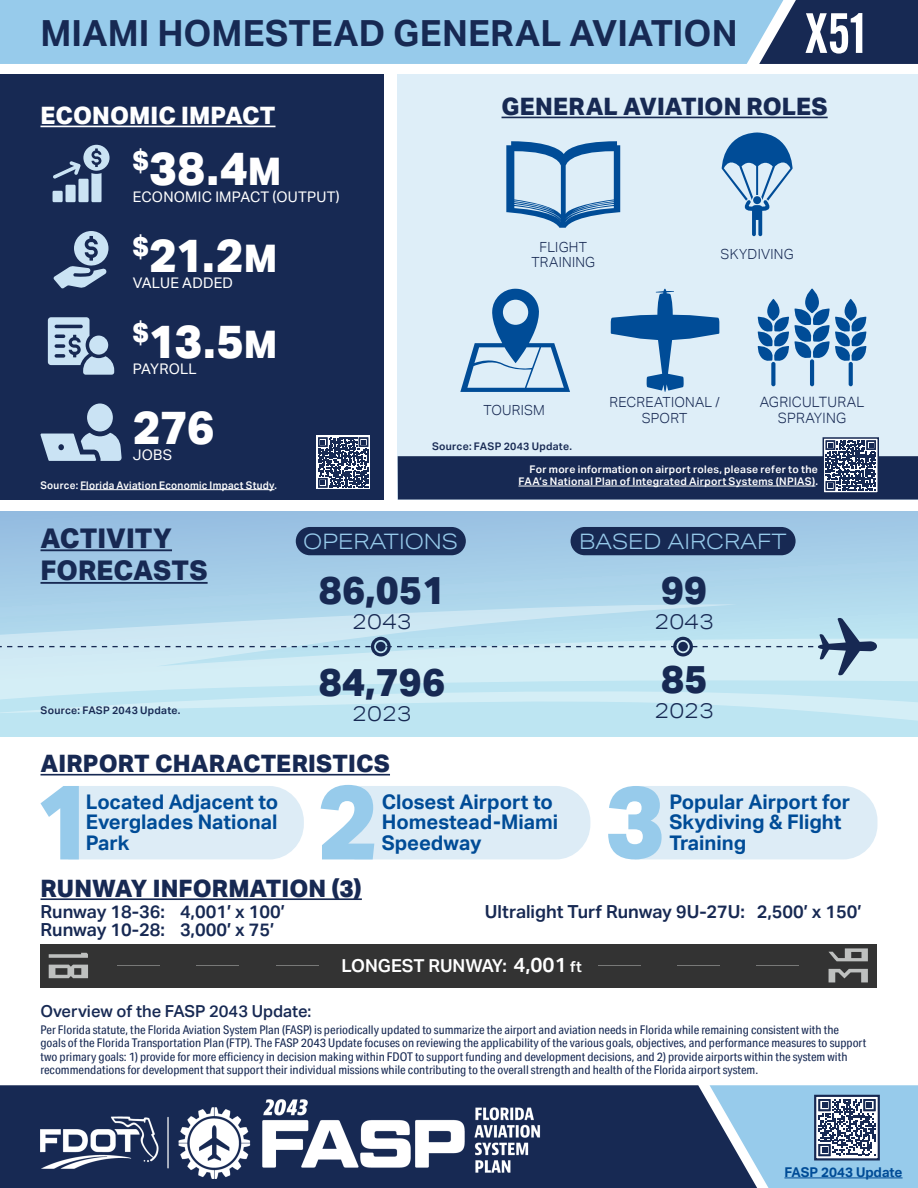
<style>
.page{position:relative;width:918px;height:1188px;background:#fff}
.page>*{position:absolute;margin:0;border:0;box-sizing:border-box;transform-origin:0 0}
.t1{font:600 55.5px "Alternate Gothic Cond ATF";color:#fff}
.t2{font:800 46.8px "Aktiv Grotesk";letter-spacing:-.015em;color:#fff}
.t3{font:800 39px "Aktiv Grotesk";color:#172953}
.t4{font:700 36px "Aktiv Grotesk";letter-spacing:.005em;color:#172953}
.t5{font:800 27.3px "Aktiv Grotesk";color:#fff}
.t6{font:800 27.15px/32.5px "Aktiv Grotesk";letter-spacing:.005em;color:#172953}
.t7{font:800 24px "Aktiv Grotesk";letter-spacing:.005em;color:#172953}
.t8{font:800 24px "Aktiv Grotesk";letter-spacing:.005em;color:#fff}
.t9{font:300 21.3px "Aktiv Grotesk Ex";color:#97cbeb}
.t10{font:300 21.3px "Aktiv Grotesk Ex";color:#172953}
.t11{font:700 20.1px/20.5px "Aktiv Grotesk";color:#004c97}
.t12{font:600 18px "Aktiv Grotesk";color:#172953}
.t13{font:600 17.85px "Aktiv Grotesk";color:#fff}
.t14{font:500 16.5px "Aktiv Grotesk";color:#172953}
.t15{font:14.7px "Aktiv Grotesk";letter-spacing:.015em;color:#fff}
.t16{font:300 14.25px/16px "Aktiv Grotesk";letter-spacing:.015em;color:#172953;text-align:center}
.t17{font:300 13.95px/15.6px "Aktiv Grotesk";letter-spacing:.015em;color:#172953;text-align:center}
.t18{font:700 13.5px "Aktiv Grotesk";color:#004c97}
.t19{font:12px/13.5px "Aktiv Grotesk Cd";color:#172953;scale:1.05 1}
.t20{font:600 10.5px/12px "Aktiv Grotesk";letter-spacing:.025em;color:#fff;text-align:right}
.t21{font:600 10.5px "Aktiv Grotesk";letter-spacing:.025em;color:#172953}
.t22{font:600 10.5px "Aktiv Grotesk";letter-spacing:.025em;color:#fff;scale:.95 1}
.s1{font-size:38.1px}
.s2{font-size:20.4px}
.s3{font-size:15.3px}
</style>
<div class="page">
<div style="left:0;top:1085px;width:710px;height:103px;background:#172953"></div>
<img style="left:40px;top:1095px;width:500px;height:84px">
<div style="left:783px;top:0;width:135px;height:64px;background:#172953"></div>
<div style="left:0;top:75px;width:384px;height:425px;background:#172953"></div>
<div style="left:398px;top:75px;width:520px;height:425px;background:#deeef8"></div>
<div style="left:0;top:0;width:783px;height:64px;background:#97cbeb"></div>
<svg style="left:0;top:511px;width:918px;height:226px;background:#a7cfe8"></svg>
<svg style="left:0;top:604px;width:918px;height:87px;background:#c1e3f1"></svg>
<svg style="left:0;top:691px;width:918px;height:31px;background:#c4e8f3"></svg>
<div style="left:296px;top:527px;width:170px;height:28px;background:#172953;border-radius:14px"></div>
<div style="left:571px;top:527px;width:225px;height:28px;background:#172953;border-radius:14px"></div>
<svg style="left:0;top:617px;width:877px;height:59px;background:#c2e0ed"></svg>
<hr style="left:40px;top:126px;width:236px;height:1px;background:#fff">
<hr style="left:40px;top:774px;width:350px;height:2px;background:#172953">
<hr style="left:40px;top:898px;width:322px;height:2px;background:#172953">
<div style="left:87px;top:403px;width:26px;height:28px;background:#cae3f4;border-radius:50%"></div>
<svg style="left:40px;top:433px;width:82px;height:28px"></svg>
<svg style="left:53px;top:145px;width:57px;height:57px"></svg>
<svg style="left:53px;top:231px;width:55px;height:58px"></svg>
<svg style="left:48px;top:317px;width:66px;height:58px"></svg>
<div style="left:40px;top:944px;width:838px;height:43px;background:#333"></div>
<hr style="left:276px;top:965px;width:42px;height:1px;background:#bec0bf">
<hr style="left:196px;top:965px;width:43px;height:1px;background:#bec0bf">
<hr style="left:117px;top:965px;width:43px;height:1px;background:#bec0bf">
<svg style="left:49px;top:953px;width:39px;height:5px"></svg>
<svg style="left:49px;top:965px;width:39px;height:13px"></svg>
<hr style="left:598px;top:965px;width:43px;height:1px;background:#bec0bf">
<hr style="left:677px;top:965px;width:43px;height:1px;background:#bec0bf">
<hr style="left:757px;top:965px;width:42px;height:1px;background:#bec0bf">
<svg style="left:829px;top:969px;width:39px;height:13px"></svg>
<svg style="left:829px;top:948px;width:39px;height:13px"></svg>
<svg style="left:41px;top:786px;width:263px;height:73px;background:#d9eaf5"></svg>
<svg style="left:321px;top:785px;width:269px;height:74px;background:#d7e9f5"></svg>
<svg style="left:608px;top:786px;width:269px;height:73px;background:#d6e9f5"></svg>
<hr style="left:502px;top:117px;width:326px;height:1px;background:#172953">
<svg style="left:506px;top:141px;width:114px;height:87px"></svg>
<svg style="left:611px;top:289px;width:108px;height:103px"></svg>
<svg style="left:460px;top:289px;width:110px;height:103px"></svg>
<hr style="left:80px;top:489px;width:194px;height:1px;background:#fff">
<svg style="left:316px;top:436px;width:54px;height:53px"></svg>
<svg style="left:318px;top:437px;width:50px;height:51px"></svg>
<div style="left:398px;top:456px;width:520px;height:44px;background:#172953"></div>
<hr style="left:518px;top:486px;width:297px;height:1px;background:#fff">
<svg style="left:822px;top:437px;width:58px;height:56px"></svg>
<hr style="left:40px;top:549px;width:132px;height:2px;background:#172953">
<hr style="left:40px;top:582px;width:168px;height:2px;background:#172953">
<svg style="left:710px;top:1085px;width:208px;height:103px;background:#8ab0cd"></svg>
<hr style="left:784px;top:1177px;width:119px;height:1px;background:#004c97">
<svg style="left:722px;top:132px;width:71px;height:104px"></svg>
<div style="left:753px;top:196px;width:8px;height:8px;background:#004c97;border-radius:50%"></div>
<hr style="left:810px;top:359px;width:4px;height:27px;background:#004c97;border-radius:2px">
<svg style="left:771px;top:362px;width:4px;height:24px"></svg>
<svg style="left:757px;top:288px;width:110px;height:74px"></svg>
<svg style="left:849px;top:362px;width:4px;height:24px"></svg>
<p class="t4" style="left:40px;top:12px;width:699px">MIAMI HOMESTEAD GENERAL AVIATION</p>
<p class="t1" style="left:805px;top:-2px;width:62px">X51</p>
<p class="t8" style="left:40px;top:102px;width:237px">ECONOMIC IMPACT</p>
<p class="t5" style="left:133px;top:144px;width:18px">$</p>
<p class="t15" style="left:133px;top:188px;width:209px">ECONOMIC IMPACT (OUTPUT)</p>
<p class="t2" style="left:149px;top:142px;width:134px">38.4<span class="s1">M</span></p>
<p class="t5" style="left:133px;top:231px;width:18px">$</p>
<p class="t15" style="left:133px;top:274px;width:102px">VALUE ADDED</p>
<p class="t2" style="left:149px;top:228px;width:130px">21.2<span class="s1">M</span></p>
<p class="t5" style="left:133px;top:317px;width:18px">$</p>
<p class="t15" style="left:133px;top:360px;width:66px">PAYROLL</p>
<p class="t2" style="left:149px;top:314px;width:130px">13.5<span class="s1">M</span></p>
<p class="t2" style="left:133px;top:400px;width:83px">276</p>
<p class="t15" style="left:133px;top:447px;width:41px">JOBS</p>
<p class="t22" style="left:40px;top:479px;width:250px">Source: Florida Aviation Economic Impact Study.</p>
<p class="t7" style="left:502px;top:93px;width:328px">GENERAL AVIATION ROLES</p>
<p class="t17" style="left:531px;top:239px;width:65px">FLIGHT<br>TRAINING</p>
<p class="t17" style="left:721px;top:247px;width:74px">SKYDIVING</p>
<p class="t17" style="left:483px;top:403px;width:63px">TOURISM</p>
<p class="t17" style="left:610px;top:395px;width:112px">RECREATIONAL /<br>SPORT</p>
<p class="t16" style="left:760px;top:394px;width:106px">AGRICULTURAL<br>SPRAYING</p>
<p class="t21" style="left:432px;top:441px;width:142px">Source: FASP 2043 Update.</p>
<p class="t20" style="left:518px;top:463px;width:301px">For more information on airport roles, please refer to the<br>FAA’s National Plan of Integrated Airport Systems (NPIAS).</p>
<p class="t6" style="left:40px;top:522px;width:169px">ACTIVITY<br>FORECASTS</p>
<p class="t21" style="left:40px;top:704px;width:142px">Source: FASP 2043 Update.</p>
<p class="t9" style="left:303px;top:529px;width:156px">OPERATIONS</p>
<p class="t9" style="left:579px;top:529px;width:209px">BASED AIRCRAFT</p>
<p class="t3" style="left:319px;top:568px;width:128px">86,051</p>
<p class="t10" style="left:352px;top:610px;width:61px">2043</p>
<p class="t3" style="left:319px;top:659px;width:128px">84,796</p>
<p class="t10" style="left:352px;top:702px;width:61px">2023</p>
<p class="t3" style="left:661px;top:568px;width:48px">99</p>
<p class="t10" style="left:654px;top:610px;width:61px">2043</p>
<p class="t3" style="left:661px;top:657px;width:48px">85</p>
<p class="t10" style="left:654px;top:699px;width:61px">2023</p>
<p class="t7" style="left:40px;top:750px;width:351px">AIRPORT CHARACTERISTICS</p>
<p class="t11" style="left:86px;top:792px;width:194px;text-align:justify">Located Adjacent to Everglades National Park</p>
<p class="t11" style="left:382px;top:792px;width:178px">Closest Airport to<br>Homestead-Miami<br>Speedway</p>
<p class="t11" style="left:670px;top:792px;width:182px">Popular Airport for<br>Skydiving &amp; Flight<br>Training</p>
<p class="t7" style="left:40px;top:875px;width:323px">RUNWAY INFORMATION (3)</p>
<p class="t12" style="left:40px;top:901px;width:246px">Runway 18-36: 4,001’ x 100’</p>
<p class="t12" style="left:40px;top:919px;width:235px">Runway 10-28: 3,000’ x 75’</p>
<p class="t12" style="left:485px;top:901px;width:378px">Ultralight Turf Runway 9U-27U: 2,500’ x 150’</p>
<p class="t13" style="left:341px;top:956px;width:242px">LONGEST RUNWAY: <span class="s2">4,001</span> <span class="s3">ft</span></p>
<p class="t14" style="left:40px;top:1002px;width:272px">Overview of the FASP 2043 Update:</p>
<p class="t19" style="left:40px;top:1023px;width:788px">Per Florida statute, the Florida Aviation System Plan (FASP) is periodically updated to summarize the airport and aviation needs in Florida while remaining consistent with the goals of the Florida Transportation Plan (FTP). The FASP 2043 Update focuses on reviewing the applicability of the various goals, objectives, and performance measures to support two primary goals: 1) provide for more efficiency in decision making within FDOT to support funding and development decisions, and 2) provide airports within the system with recommendations for development that support their individual missions while contributing to the overall strength and health of the Florida airport system.</p>
<p class="t18" style="left:784px;top:1164px;width:120px">FASP 2043 Update</p>
</div>
